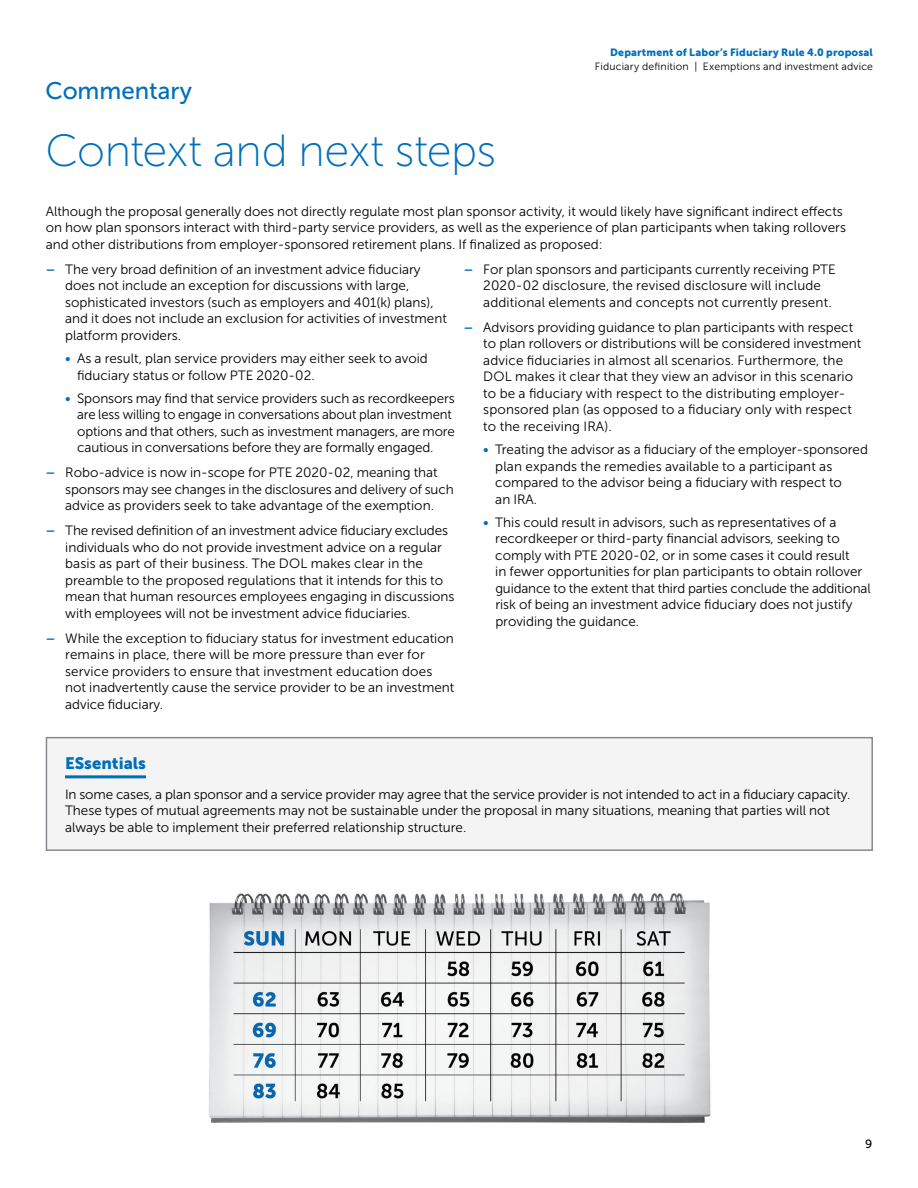
<style>
.page{position:relative;width:918px;height:1188px;background:#fff}
.page>*{position:absolute;margin:0;border:0;box-sizing:border-box;transform-origin:0 0}
.t1{font:45px "Museo Sans 100";letter-spacing:-.01em;color:#006fba}
.t2{font:24px "Museo Sans 500";color:#006fba}
.t3{font:16.5px "Museo Sans 900";color:#006fba}
.t4{font:13.5px/16.5px "Museo Sans 300";color:#000}
.t5{font:12px "Museo Sans 500";color:#000}
.t6{font:10.5px "Museo Sans 300";letter-spacing:.015em;color:#000}
.t7{font:10.5px "Museo Sans 900";letter-spacing:.015em;color:#006fba}
.s1{font-family:"Museo Sans 700";color:#006fba}
.s2{font-family:"Museo Sans 500";color:#006fba}
</style>
<div class="page">
<div style="left:46px;top:738px;width:826px;height:112px;background:#f3f4f3"></div>
<hr style="left:65px;top:775px;width:81px;height:3px;background:#006fba">
<div style="left:46px;top:737px;width:827px;height:114px;border:2px solid #878a8f"></div>
<img style="left:208px;top:893px;width:503px;height:230px">
<h2 class="t2" style="left:45px;top:78px;width:148px">Commentary</h2>
<h1 class="t1" style="left:45px;top:127px;width:452px">Context and next steps</h1>
<p class="t7" style="left:610px;top:47px;width:264px">Department of Labor’s Fiduciary Rule 4.0 proposal</p>
<p class="t6" style="left:595px;top:60px;width:279px">Fiduciary definition | Exemptions and investment advice</p>
<p class="t4" style="left:46px;top:203px;width:802px">Although the proposal generally does not directly regulate most plan sponsor activity, it would likely have significant indirect effects on how plan sponsors interact with third-party service providers, as well as the experience of plan participants when taking rollovers and other distributions from employer-sponsored retirement plans. If finalized as proposed:</p>
<p class="t4" style="left:65px;top:261px;width:383px;text-indent:-19px"><span class="s1">–</span> The very broad definition of an investment advice fiduciary does not include an exception for discussions with large, sophisticated investors (such as employers and 401(k) plans), and it does not include an exclusion for activities of investment platform providers.</p>
<p class="t4" style="left:77px;top:350px;width:352px;text-indent:-12px"><span class="s2">•</span> As a result, plan service providers may either seek to avoid fiduciary status or follow PTE 2020-02.</p>
<p class="t4" style="left:77px;top:390px;width:379px;text-indent:-12px"><span class="s2">•</span> Sponsors may find that service providers such as recordkeepers are less willing to engage in conversations about plan investment options and that others, such as investment managers, are more cautious in conversations before they are formally engaged.</p>
<p class="t4" style="left:65px;top:465px;width:390px;text-indent:-19px"><span class="s1">–</span> Robo-advice is now in-scope for PTE 2020-02, meaning that sponsors may see changes in the disclosures and delivery of such advice as providers seek to take advantage of the exemption.</p>
<p class="t4" style="left:65px;top:523px;width:391px;text-indent:-19px"><span class="s1">–</span> The revised definition of an investment advice fiduciary excludes individuals who do not provide investment advice on a regular basis as part of their business. The DOL makes clear in the preamble to the proposed regulations that it intends for this to mean that human resources employees engaging in discussions with employees will not be investment advice fiduciaries.</p>
<p class="t4" style="left:65px;top:630px;width:391px;text-indent:-19px"><span class="s1">–</span> While the exception to fiduciary status for investment education remains in place, there will be more pressure than ever for service providers to ensure that investment education does not inadvertently cause the service provider to be an investment advice fiduciary.</p>
<p class="t4" style="left:483px;top:261px;width:354px;text-indent:-19px"><span class="s1">–</span> For plan sponsors and participants currently receiving PTE<br>2020-02 disclosure, the revised disclosure will include additional elements and concepts not currently present.</p>
<p class="t4" style="left:483px;top:319px;width:380px;text-indent:-19px"><span class="s1">–</span> Advisors providing guidance to plan participants with respect to plan rollovers or distributions will be considered investment advice fiduciaries in almost all scenarios. Furthermore, the DOL makes it clear that they view an advisor in this scenario to be a fiduciary with respect to the distributing employer&shy;sponsored plan (as opposed to a fiduciary only with respect to the receiving IRA).</p>
<p class="t4" style="left:495px;top:441px;width:374px;text-indent:-12px"><span class="s2">•</span> Treating the advisor as a fiduciary of the employer-sponsored plan expands the remedies available to a participant as compared to the advisor being a fiduciary with respect to<br>an IRA.</p>
<p class="t4" style="left:495px;top:514px;width:377px;text-indent:-12px"><span class="s2">•</span> This could result in advisors, such as representatives of a recordkeeper or third-party financial advisors, seeking to comply with PTE 2020-02, or in some cases it could result<br>in fewer opportunities for plan participants to obtain rollover guidance to the extent that third parties conclude the additional risk of being an investment advice fiduciary does not justify providing the guidance.</p>
<p class="t3" style="left:65px;top:753px;width:82px">ESsentials</p>
<p class="t4" style="left:65px;top:786px;width:787px">In some cases, a plan sponsor and a service provider may agree that the service provider is not intended to act in a fiduciary capacity.<br>These types of mutual agreements may not be sustainable under the proposal in many situations, meaning that parties will not always be able to implement their preferred relationship structure.</p>
<p class="t5" style="left:865px;top:1137px;width:9px">9</p>
</div>
